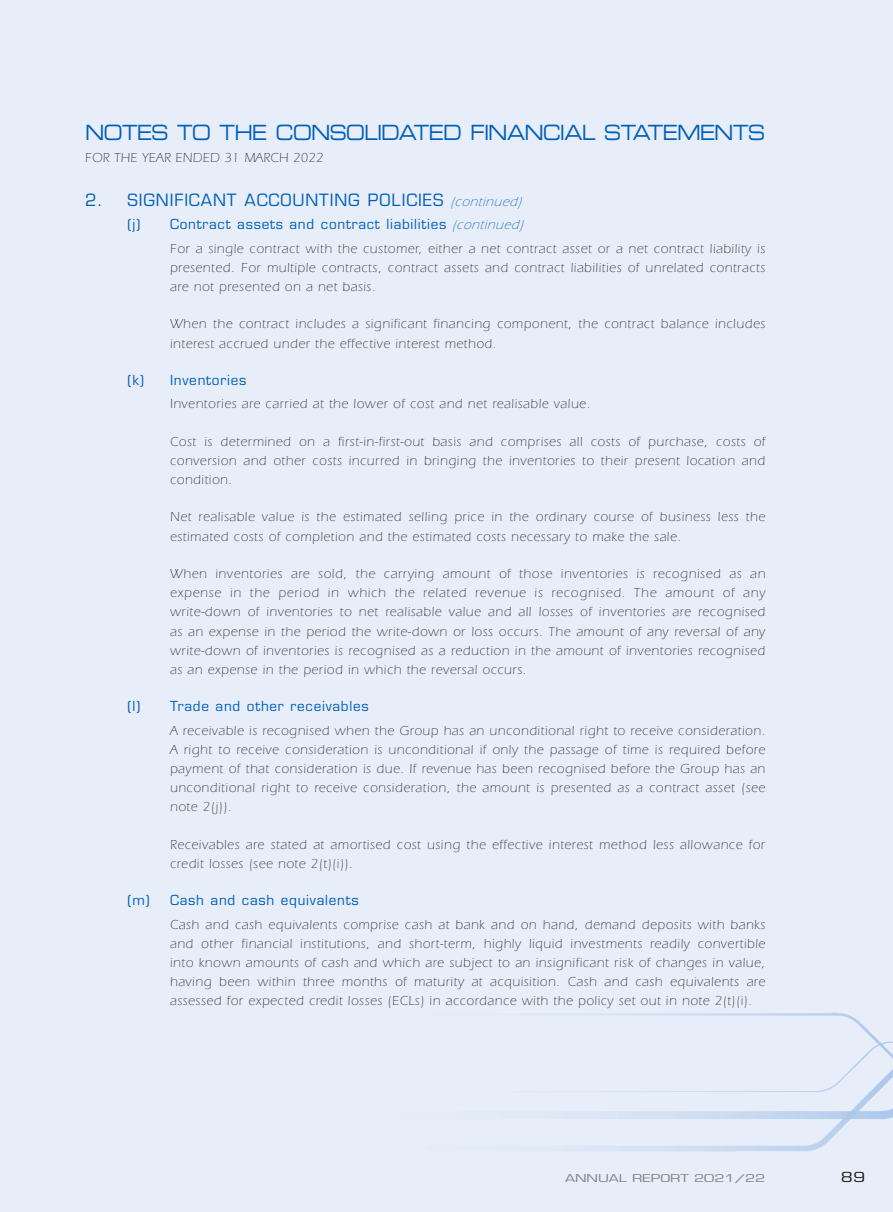
<style>
.page{position:relative;width:893px;height:1212px;background:#fff}
.page>*{position:absolute;margin:0;border:0;box-sizing:border-box;transform-origin:0 0}
.t1{font:21px "Eurostile LT Std Ex 2";letter-spacing:-.05em;color:#005fb9;scale:.85 1}
.t2{font:16.5px "Eurostile LT Std";letter-spacing:.055em;color:#005fb9}
.t3{font:300 13.5px/19.2px "ITC Eras Std";letter-spacing:.045em;color:#231f20;text-align:justify}
.t4{font:13.5px "Eurostile LT Std";letter-spacing:.055em;color:#005fb9}
.t5{font:13.5px "Eurostile LT Std";color:#231f20;scale:1.3 1}
.t6{font:10.5px "Eurostile LT Std";letter-spacing:-.005em;color:#808285;scale:1.4 1}
.s1{font-family:"ITC Eras Std";font-weight:300;font-style:italic;font-size:13.5px}
.s2{font-family:"ITC Eras Std";font-weight:300;font-style:italic}
</style>
<div class="page">
<h1 class="t1" style="left:85px;top:118px;width:802px">NOTES TO THE CONSOLIDATED FINANCIAL STATEMENTS</h1>
<p class="t3" style="left:85px;top:148px;width:240px">FOR THE YEAR ENDED 31 MARCH 2022</p>
<p class="t2" style="left:85px;top:190px;width:442px">2. SIGNIFICANT ACCOUNTING POLICIES <span class="s1">(continued)</span></p>
<p class="t4" style="left:128px;top:216px;width:401px">(j) Contract assets and contract liabilities <span class="s2">(continued)</span></p>
<p class="t3" style="left:170px;top:239px;width:597px">For a single contract with the customer, either a net contract asset or a net contract liability is presented. For multiple contracts, contract assets and contract liabilities of unrelated contracts are not presented on a net basis.</p>
<p class="t3" style="left:170px;top:314px;width:597px">When the contract includes a significant financing component, the contract balance includes interest accrued under the effective interest method.</p>
<p class="t4" style="left:128px;top:372px;width:120px">(k) Inventories</p>
<p class="t3" style="left:170px;top:394px;width:422px">Inventories are carried at the lower of cost and net realisable value.</p>
<p class="t3" style="left:170px;top:432px;width:597px">Cost is determined on a first-in-first-out basis and comprises all costs of purchase, costs of conversion and other costs incurred in bringing the inventories to their present location and condition.</p>
<p class="t3" style="left:170px;top:507px;width:597px">Net realisable value is the estimated selling price in the ordinary course of business less the estimated costs of completion and the estimated costs necessary to make the sale.</p>
<p class="t3" style="left:170px;top:564px;width:597px">When inventories are sold, the carrying amount of those inventories is recognised as an expense in the period in which the related revenue is recognised. The amount of any write-down of inventories to net realisable value and all losses of inventories are recognised as an expense in the period the write-down or loss occurs. The amount of any reversal of any write-down of inventories is recognised as a reduction in the amount of inventories recognised as an expense in the period in which the reversal occurs.</p>
<p class="t4" style="left:128px;top:698px;width:243px">(l) Trade and other receivables</p>
<p class="t3" style="left:170px;top:721px;width:597px">A receivable is recognised when the Group has an unconditional right to receive consideration.<br>A right to receive consideration is unconditional if only the passage of time is required before payment of that consideration is due. If revenue has been recognised before the Group has an unconditional right to receive consideration, the amount is presented as a contract asset (see note 2(j)).</p>
<p class="t3" style="left:170px;top:835px;width:597px">Receivables are stated at amortised cost using the effective interest method less allowance for credit losses (see note 2(t)(i)).</p>
<p class="t4" style="left:128px;top:892px;width:233px">(m) Cash and cash equivalents</p>
<p class="t3" style="left:170px;top:915px;width:597px">Cash and cash equivalents comprise cash at bank and on hand, demand deposits with banks and other financial institutions, and short-term, highly liquid investments readily convertible into known amounts of cash and which are subject to an insignificant risk of changes in value, having been within three months of maturity at acquisition. Cash and cash equivalents are assessed for expected credit losses (ECLs) in accordance with the policy set out in note 2(t)(i).</p>
<p class="t6" style="left:565px;top:1172px;width:145px">ANNUAL REPORT 2021/22</p>
<p class="t5" style="left:841px;top:1168px;width:20px">89</p>
</div>
